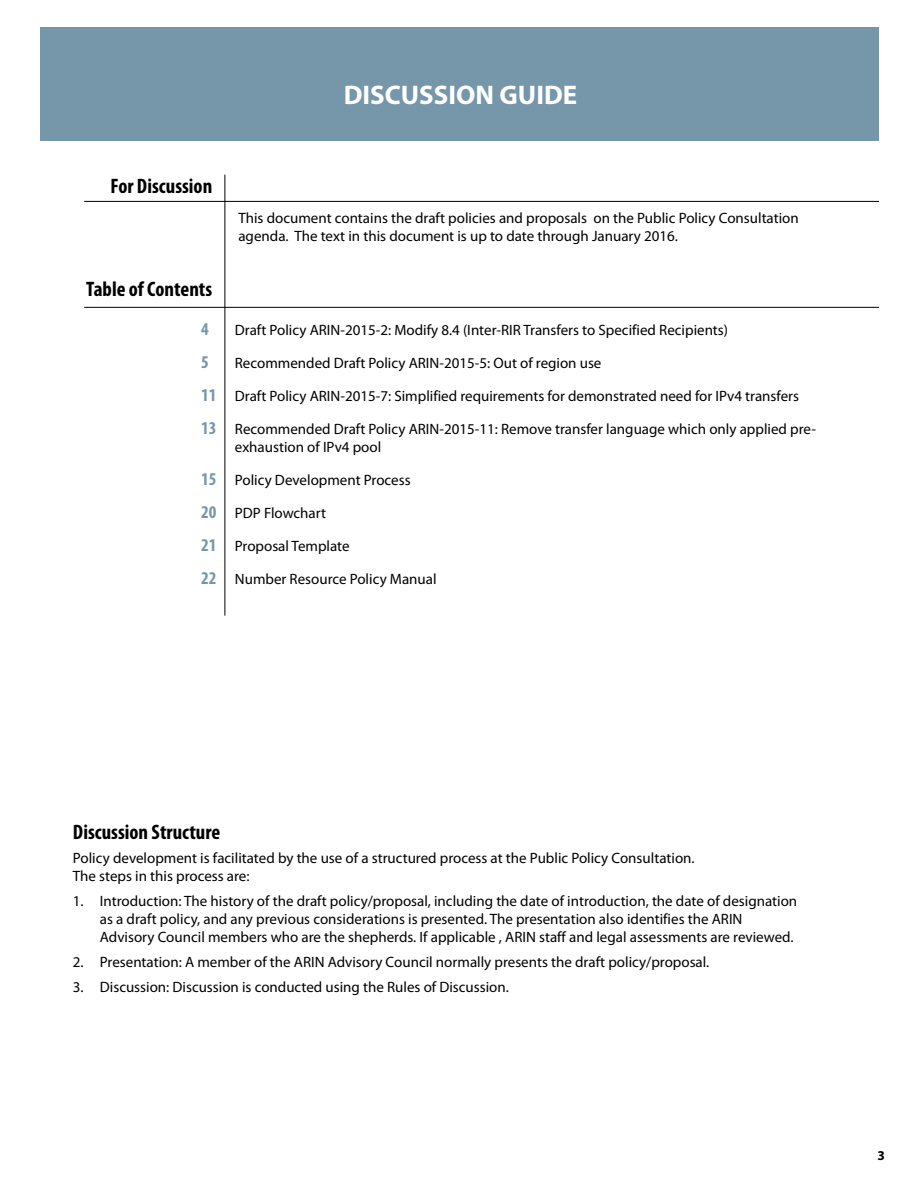
<style>
.page{position:relative;width:918px;height:1188px;background:#fff}
.page>*{position:absolute;margin:0;border:0;box-sizing:border-box;transform-origin:0 0}
.t1{font:700 27px "Myriad Pro";color:#fff}
.t2{font:700 condensed 21px "Myriad Pro";color:#000}
.t3{font:700 condensed 18px "Myriad Pro";color:#7696a9}
.t4{font:15px/18px "Myriad Pro";color:#000}
.t5{font:700 13.5px "Myriad Pro";color:#000}
.s1{font-weight:700;font-stretch:condensed;font-size:18px;color:#7696a9}
</style>
<div class="page">
<div style="left:40px;top:27px;width:839px;height:113px;background:#7696a9"></div>
<hr style="left:84px;top:307px;width:795px;height:1px;background:#000">
<hr style="left:84px;top:201px;width:795px;height:1px;background:#000">
<hr style="left:225px;top:175px;width:1px;height:441px;background:#000">
<h1 class="t1" style="left:344px;top:77px;width:235px">DISCUSSION GUIDE</h1>
<h2 class="t2" style="left:111px;top:173px;width:103px">For Discussion</h2>
<h2 class="t2" style="left:86px;top:276px;width:127px">Table of Contents</h2>
<p class="t4" style="left:238px;top:209px;width:562px">This document contains the draft policies and proposals on the Public Policy Consultation agenda. The text in this document is up to date through January 2016.</p>
<p class="t3" style="left:201px;top:317px;width:9px">4</p>
<p class="t4" style="left:235px;top:320px;width:495px">Draft Policy ARIN-2015-2: Modify 8.4 (Inter-RIR Transfers to Specified Recipients)</p>
<p class="t3" style="left:201px;top:351px;width:9px">5</p>
<p class="t4" style="left:235px;top:353px;width:368px">Recommended Draft Policy ARIN-2015-5: Out of region use</p>
<p class="t4" style="left:201px;top:387px;width:600px"><span class="s1">11</span> Draft Policy ARIN-2015-7: Simplified requirements for demonstrated need for IPv4 transfers</p>
<p class="t4" style="left:235px;top:420px;width:583px;text-indent:-34px"><span class="s1">13</span> Recommended Draft Policy ARIN-2015-11: Remove transfer language which only applied pre&shy;exhaustion of IPv4 pool</p>
<p class="t4" style="left:201px;top:471px;width:211px"><span class="s1">15</span> Policy Development Process</p>
<p class="t4" style="left:201px;top:504px;width:126px"><span class="s1">20</span> PDP Flowchart</p>
<p class="t4" style="left:201px;top:537px;width:150px"><span class="s1">21</span> Proposal Template</p>
<p class="t4" style="left:201px;top:570px;width:237px"><span class="s1">22</span> Number Resource Policy Manual</p>
<h2 class="t2" style="left:73px;top:819px;width:149px">Discussion Structure</h2>
<p class="t4" style="left:73px;top:849px;width:623px">Policy development is facilitated by the use of a structured process at the Public Policy Consultation.<br>The steps in this process are:</p>
<p class="t4" style="left:100px;top:892px;width:699px;text-indent:-27px">1. Introduction: The history of the draft policy/proposal, including the date of introduction, the date of designation as a draft policy, and any previous considerations is presented. The presentation also identifies the ARIN<br>Advisory Council members who are the shepherds. If applicable , ARIN staff and legal assessments are reviewed.</p>
<p class="t4" style="left:73px;top:953px;width:638px">2. Presentation: A member of the ARIN Advisory Council normally presents the draft policy/proposal.</p>
<p class="t4" style="left:73px;top:977px;width:438px">3. Discussion: Discussion is conducted using the Rules of Discussion.</p>
<p class="t5" style="left:878px;top:1146px;width:9px">3</p>
</div>
